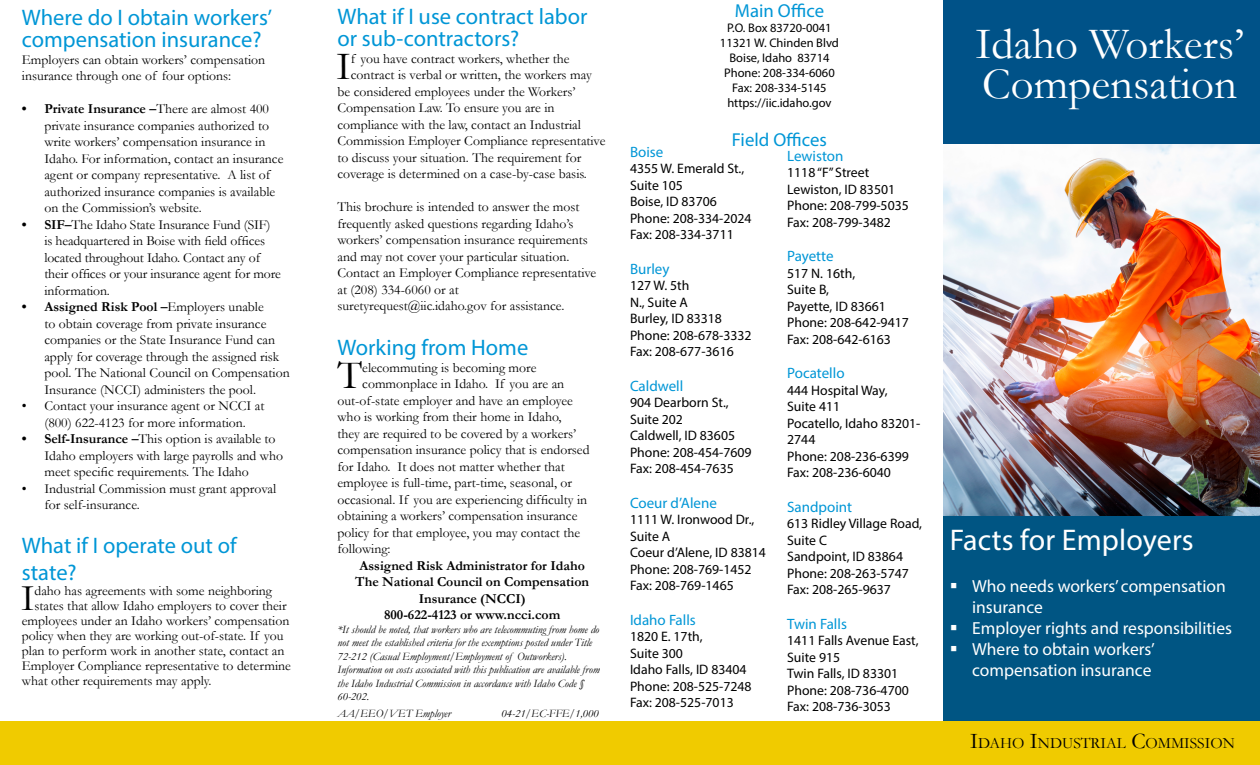
<style>
.page{position:relative;width:1260px;height:765px;background:#fff}
.page>*{position:absolute;margin:0;border:0;box-sizing:border-box;transform-origin:0 0}
.t1{font:45px/40px "Garamond";color:#fff}
.t2{font:40.25px "Garamond";color:#000}
.t3{font:37.75px "Garamond";color:#000}
.t4{font:30px "Myriad Pro";letter-spacing:.005em;color:#fff}
.t5{font:22.5px/22.5px "Myriad Pro";color:#0096d6}
.t6{font:18.75px "Myriad Pro";color:#0096d6}
.t7{font:17.5px/21px "Myriad Pro";color:#fff}
.t8{font:15.75px "Garamond";color:#000}
.t9{font:15px "Myriad Pro";color:#0096d6}
.t10{font:13.75px/16.5px "Garamond";color:#000}
.t11{font:13.75px/16.5px "Myriad Pro";color:#000}
.t12{font:700 13.75px/16.5px "Garamond";color:#000;text-align:center}
.t13{font:12.5px/15px "Myriad Pro";color:#000;text-align:center}
.t14{font:italic 11.25px/13.5px "Garamond";color:#000}
.s1{font-weight:700}
.s2{font-size:22.5px}
</style>
<div class="page">
<img style="left:943px;top:143px;width:317px;height:374px">
<div style="left:943px;top:517px;width:317px;height:212px;background:#005583"></div>
<div style="left:0;top:721px;width:1260px;height:44px;background:#f0cb00"></div>
<div style="left:943px;top:0;width:317px;height:143px;background:#005288"></div>
<h3 class="t5" style="left:22px;top:6px;width:252px">Where do I obtain workers’ compensation insurance?</h3>
<p class="t10" style="left:22px;top:51px;width:245px">Employers can obtain workers’ compensation insurance through one of four options:</p>
<p class="t10" style="left:44px;top:101px;width:241px;text-indent:-22px"><span class="s1">• Private Insurance –</span>There are almost 400 private insurance companies authorized to write workers’ compensation insurance in Idaho. For information, contact an insurance agent or company representative. A list of authorized insurance companies is available on the Commission’s website.</p>
<p class="t10" style="left:44px;top:216px;width:238px;text-indent:-22px"><span class="s1">• SIF–</span>The Idaho State Insurance Fund (SIF) is headquartered in Boise with field offices located throughout Idaho. Contact any of their offices or your insurance agent for more information.</p>
<p class="t10" style="left:44px;top:299px;width:247px;text-indent:-22px"><span class="s1">• Assigned Risk Pool –</span>Employers unable<br>to obtain coverage from private insurance companies or the State Insurance Fund can apply for coverage through the assigned risk pool. The National Council on Compensation Insurance (NCCI) administers the pool.</p>
<p class="t10" style="left:22px;top:398px;width:244px;text-align:center">• Contact your insurance agent or NCCI at (800) 622-4123 for more information.</p>
<p class="t10" style="left:44px;top:431px;width:240px;text-indent:-22px"><span class="s1">• Self-Insurance –</span>This option is available to<br>Idaho employers with large payrolls and who meet specific requirements. The Idaho</p>
<p class="t10" style="left:44px;top:480px;width:233px;text-indent:-22px">• Industrial Commission must grant approval for self-insurance.</p>
<h3 class="t5" style="left:22px;top:532px;width:216px;line-height:27px">What if I operate out of state?</h3>
<h3 class="t3" style="left:21px;top:573px;width:15px">I</h3>
<p class="t10" style="left:35px;top:582px;width:239px">daho has agreements with some neighboring</p>
<p class="t10" style="left:35px;top:597px;width:254px">states that allow Idaho employers to cover their</p>
<p class="t10" style="left:22px;top:612px;width:269px">employees under an Idaho workers’ compensation</p>
<p class="t10" style="left:22px;top:627px;width:263px">policy when they are working out-of-state. If you</p>
<p class="t10" style="left:22px;top:642px;width:264px">plan to perform work in another state, contact an</p>
<p class="t10" style="left:22px;top:657px;width:271px">Employer Compliance representative to determine</p>
<p class="t10" style="left:22px;top:672px;width:191px">what other requirements may apply.</p>
<h3 class="t5" style="left:338px;top:5px;width:251px">What if I use contract labor or sub-contractors?</h3>
<h2 class="t2" style="left:337px;top:40px;width:16px">I</h2>
<p class="t10" style="left:351px;top:50px;width:220px">f you have contract workers, whether the</p>
<p class="t10" style="left:351px;top:66px;width:242px">contract is verbal or written, the workers may</p>
<p class="t10" style="left:337px;top:83px;width:240px">be considered employees under the Workers’</p>
<p class="t10" style="left:337px;top:99px;width:219px">Compensation Law. To ensure you are in</p>
<p class="t10" style="left:337px;top:116px;width:245px">compliance with the law, contact an Industrial</p>
<p class="t10" style="left:337px;top:132px;width:269px">Commission Employer Compliance representative</p>
<p class="t10" style="left:337px;top:149px;width:245px">to discuss your situation. The requirement for</p>
<p class="t10" style="left:337px;top:165px;width:251px">coverage is determined on a case-by-case basis.</p>
<p class="t10" style="left:337px;top:198px;width:260px">This brochure is intended to answer the most frequently asked questions regarding Idaho’s workers’ compensation insurance requirements and may not cover your particular situation.<br>Contact an Employer Compliance representative at (208) 334-6060 or at suretyrequest@iic.idaho.gov for assistance.</p>
<h3 class="t5" style="left:338px;top:336px;width:192px">Working from Home</h3>
<h2 class="t2" style="left:338px;top:349px;width:26px">T</h2>
<p class="t10" style="left:362px;top:359px;width:176px">elecommuting is becoming more</p>
<p class="t10" style="left:362px;top:375px;width:203px">commonplace in Idaho. If you are an</p>
<p class="t10" style="left:337px;top:392px;width:237px">out-of-state employer and have an employee</p>
<p class="t10" style="left:337px;top:408px;width:226px">who is working from their home in Idaho,</p>
<p class="t10" style="left:337px;top:425px;width:240px">they are required to be covered by a workers’</p>
<p class="t10" style="left:337px;top:441px;width:254px">compensation insurance policy that is endorsed</p>
<p class="t10" style="left:337px;top:458px;width:229px">for Idaho. It does not matter whether that</p>
<p class="t10" style="left:337px;top:474px;width:236px">employee is full-time, part-time, seasonal, or</p>
<p class="t10" style="left:337px;top:491px;width:251px">occasional. If you are experiencing difficulty in</p>
<p class="t10" style="left:337px;top:507px;width:241px">obtaining a workers’ compensation insurance</p>
<p class="t10" style="left:337px;top:524px;width:244px">policy for that employee, you may contact the</p>
<p class="t10" style="left:337px;top:540px;width:55px">following:</p>
<p class="t12" style="left:355px;top:557px;width:235px">Assigned Risk Administrator for Idaho<br>The National Council on Compensation<br>Insurance (NCCI)<br>800-622-4123 or www.ncci.com</p>
<p class="t14" style="left:338px;top:622px;width:264px">*It should be noted, that workers who are telecommuting from home do not meet the established criteria for the exemptions posted under Title 72-212 (Casual Employment/Employment of Outworkers).<br>Information on costs associated with this publication are available from the Idaho Industrial Commission in accordance with Idaho Code § 60-202.</p>
<p class="t14" style="left:338px;top:706px;width:115px">AA/EEO/VET Employer</p>
<p class="t14" style="left:502px;top:706px;width:99px">04-21/EC-FFE/1,000</p>
<h3 class="t6" style="left:735px;top:-1px;width:91px">Main Office</h3>
<p class="t13" style="left:720px;top:20px;width:120px">P.O. Box 83720-0041<br>11321 W. Chinden Blvd<br>Boise, Idaho 83714<br>Phone: 208-334-6060<br>Fax: 208-334-5145 https://iic.idaho.gov</p>
<h3 class="t6" style="left:732px;top:128px;width:97px">Field Offices</h3>
<p class="t9" style="left:630px;top:143px;width:35px">Boise</p>
<p class="t11" style="left:630px;top:160px;width:123px">4355 W. Emerald St.,<br>Suite 105<br>Boise, ID 83706<br>Phone: 208-334-2024<br>Fax: 208-334-3711</p>
<p class="t9" style="left:630px;top:260px;width:41px">Burley</p>
<p class="t11" style="left:630px;top:277px;width:123px">127 W. 5th<br>N., Suite A<br>Burley, ID 83318<br>Phone: 208-678-3332<br>Fax: 208-677-3616</p>
<p class="t9" style="left:630px;top:377px;width:55px">Caldwell</p>
<p class="t11" style="left:630px;top:394px;width:123px">904 Dearborn St.,<br>Suite 202<br>Caldwell, ID 83605<br>Phone: 208-454-7609<br>Fax: 208-454-7635</p>
<p class="t9" style="left:630px;top:494px;width:88px">Coeur d’Alene</p>
<p class="t11" style="left:630px;top:511px;width:137px">1111 W. Ironwood Dr.,<br>Suite A<br>Coeur d’Alene, ID 83814<br>Phone: 208-769-1452<br>Fax: 208-769-1465</p>
<p class="t9" style="left:630px;top:611px;width:67px">Idaho Falls</p>
<p class="t11" style="left:630px;top:628px;width:123px">1820 E. 17th,<br>Suite 300<br>Idaho Falls, ID 83404<br>Phone: 208-525-7248<br>Fax: 208-525-7013</p>
<p class="t9" style="left:787px;top:146px;width:58px">Lewiston</p>
<p class="t11" style="left:787px;top:164px;width:123px">1118 “F” Street<br>Lewiston, ID 83501<br>Phone: 208-799-5035<br>Fax: 208-799-3482</p>
<p class="t9" style="left:787px;top:247px;width:48px">Payette</p>
<p class="t11" style="left:787px;top:265px;width:123px">517 N. 16th,<br>Suite B,<br>Payette, ID 83661<br>Phone: 208-642-9417<br>Fax: 208-642-6163</p>
<p class="t9" style="left:787px;top:364px;width:59px">Pocatello</p>
<p class="t11" style="left:787px;top:382px;width:135px">444 Hospital Way,<br>Suite 411<br>Pocatello, Idaho 83201-<br>2744<br>Phone: 208-236-6399<br>Fax: 208-236-6040</p>
<p class="t9" style="left:787px;top:497px;width:66px">Sandpoint</p>
<p class="t11" style="left:787px;top:515px;width:136px">613 Ridley Village Road,<br>Suite C<br>Sandpoint, ID 83864<br>Phone: 208-263-5747<br>Fax: 208-265-9637</p>
<p class="t9" style="left:787px;top:614px;width:61px">Twin Falls</p>
<p class="t11" style="left:787px;top:632px;width:133px">1411 Falls Avenue East,<br>Suite 915<br>Twin Falls, ID 83301<br>Phone: 208-736-4700<br>Fax: 208-736-3053</p>
<h1 class="t1" style="left:975px;top:22px;width:270px">Idaho Workers’<br>Compensation</h1>
<h3 class="t4" style="left:950px;top:521px;width:246px">Facts for Employers</h3>
<p class="t7" style="left:972px;top:575px;width:261px">Who needs workers’ compensation insurance<br>Employer rights and responsibilities<br>Where to obtain workers’ compensation insurance</p>
<p class="t8" style="left:970px;top:733px;width:266px"><span class="s2">I</span>DAHO <span class="s2">I</span>NDUSTRIAL <span class="s2">C</span>OMMISSION</p>
</div>
